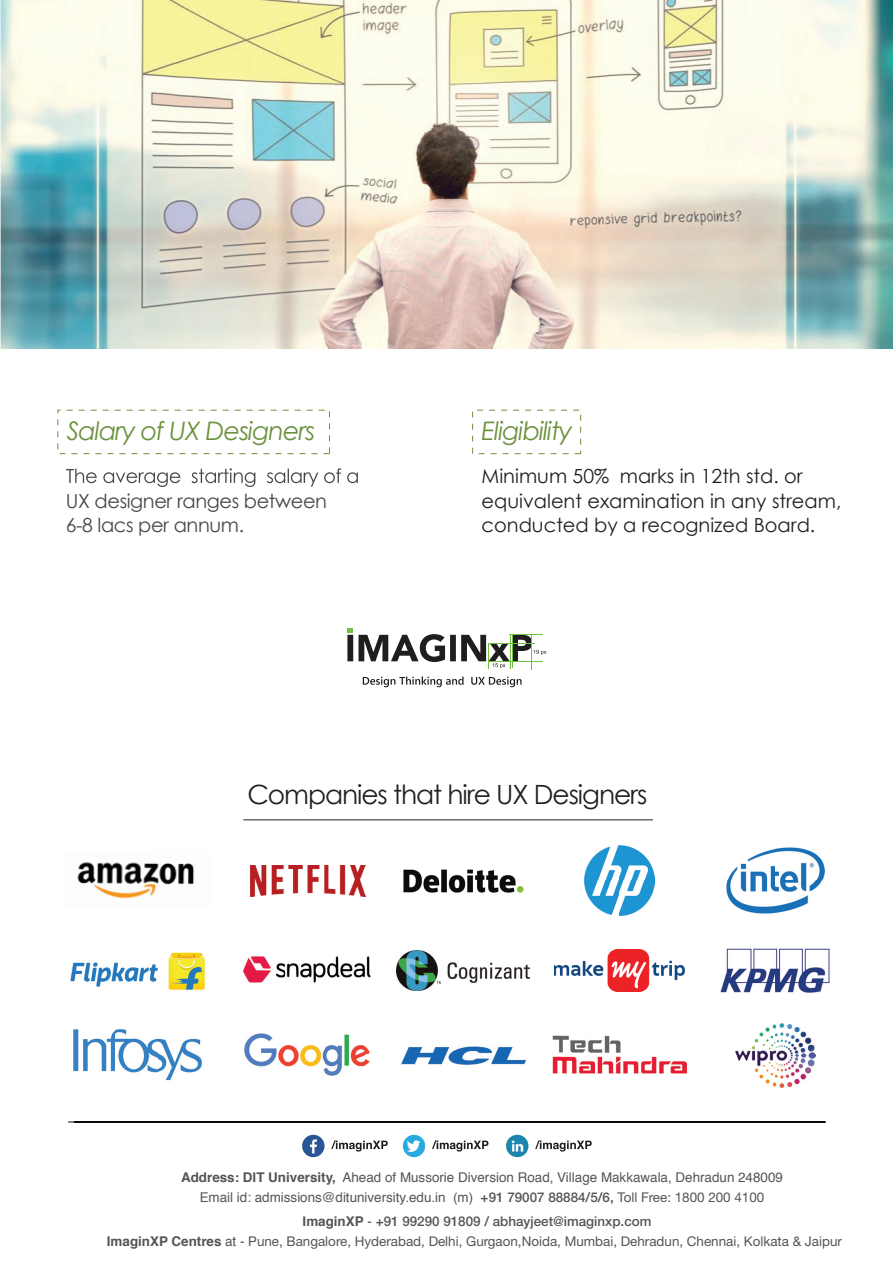
<style>
.page{position:relative;width:893px;height:1263px;background:#fff}
.page>*{position:absolute;margin:0;border:0;box-sizing:border-box;transform-origin:0 0}
.t1{font:26.55px "Century Gothic";letter-spacing:-.04em;color:#231f20}
.t2{font:italic 25.5px "Century Gothic";letter-spacing:-.04em;color:#6b913d}
.t3{font:19.35px/24.6px "Century Gothic";color:#231f20}
.t4{font:19.35px/24.6px "Century Gothic";letter-spacing:-.02em;color:#464748}
.t5{font:13.35px/20px "Helvetica";color:#565455;text-align:center}
.t6{font:13.35px/20.4px "Helvetica Neue";color:#565455;text-align:center}
.s1{font-weight:700}
.s2{font-family:"Helvetica Neue";font-weight:500}
.s3{font-family:"Helvetica Neue"}
.s4{font-family:"Helvetica";font-weight:700}
.s5{font-family:"Helvetica"}
.s6{font-weight:500}
</style>
<div class="page">
<hr style="left:243px;top:819px;width:410px;height:1px;background:#231f20">
<img style="left:0;top:0;width:893px;height:348px">
<img style="left:302px;top:1135px;width:23px;height:22px;border-radius:11px">
<img style="left:506px;top:1135px;width:22px;height:22px;border-radius:11px">
<img style="left:403px;top:1135px;width:22px;height:22px;border-radius:11px">
<svg style="left:331px;top:1140px;width:57px;height:11px"></svg>
<svg style="left:432px;top:1140px;width:56px;height:11px"></svg>
<svg style="left:535px;top:1140px;width:57px;height:11px"></svg>
<hr style="left:68px;top:1122px;width:758px;height:1px;background:#040503">
<img style="left:77px;top:862px;width:118px;height:37px">
<img style="left:250px;top:865px;width:115px;height:31px">
<img style="left:403px;top:869px;width:121px;height:24px">
<img style="left:584px;top:845px;width:71px;height:71px">
<img style="left:726px;top:848px;width:99px;height:65px">
<img style="left:70px;top:952px;width:135px;height:38px">
<img style="left:243px;top:956px;width:128px;height:27px">
<img style="left:397px;top:950px;width:133px;height:41px">
<img style="left:554px;top:950px;width:131px;height:41px">
<img style="left:73px;top:1029px;width:129px;height:51px">
<img style="left:245px;top:1033px;width:121px;height:43px">
<img style="left:366px;top:1035px;width:195px;height:39px">
<img style="left:553px;top:1036px;width:133px;height:37px">
<img style="left:735px;top:1023px;width:80px;height:64px">
<img style="left:720px;top:948px;width:110px;height:45px">
<hr style="left:531px;top:634px;width:1px;height:35px;background:#72bf43">
<hr style="left:510px;top:635px;width:1px;height:34px;background:#72bf43">
<svg style="left:347px;top:628px;width:199px;height:40px"></svg>
<svg style="left:363px;top:676px;width:159px;height:11px"></svg>
<svg style="left:66px;top:468px;width:292px;height:19px"></svg>
<h2 class="t2" style="left:67px;top:413px;width:250px">Salary of UX Designers</h2>
<h2 class="t2" style="left:482px;top:413px;width:93px">Eligibility</h2>
<h3 class="t3" style="left:482px;top:463px;width:361px">Minimum 50% marks in 12th std. or equivalent examination in any stream, conducted by a recognized Board.</h3>
<h3 class="t4" style="left:66px;top:488px;width:263px">UX designer ranges between<br>6-8 lacs per annum.</h3>
<h1 class="t1" style="left:247px;top:775px;width:402px">Companies that hire UX Designers</h1>
<p class="t5" style="left:181px;top:1167px;width:603px"><span class="s1">Address: DIT University,</span> Ahead of Mussorie Diversion Road, Village Makkawala, Dehradun 248009<br>Email id: admissions@dituniversity.edu.in (m) <span class="s2">+91 79007 88884/5/6,</span> <span class="s3">Toll Free: 1800 200 4100</span></p>
<p class="t6" style="left:107px;top:1212px;width:737px"><span class="s4">ImaginXP</span> <span class="s5">-</span> <span class="s6">+91 99290 91809 / abhayjeet@imaginxp.com<br></span><span class="s4">ImaginXP Centres</span> <span class="s5">at -</span> Pune, Bangalore, Hyderabad, Delhi, Gurgaon,Noida, Mumbai, Dehradun, Chennai, Kolkata &amp; Jaipur</p>
</div>
